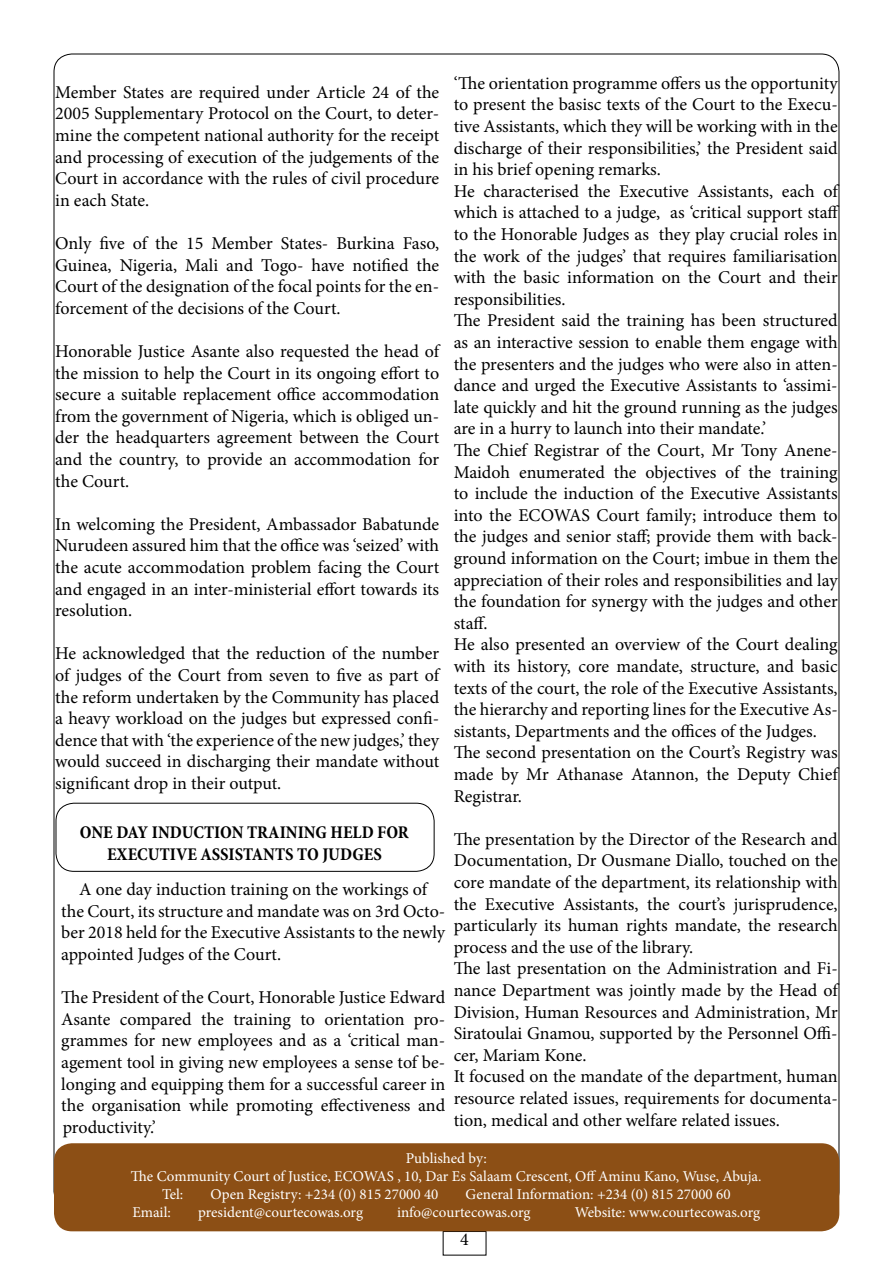
<style>
.page{position:relative;width:893px;height:1263px;background:#fff}
.page>*{position:absolute;margin:0;border:0;box-sizing:border-box;transform-origin:0 0}
.t1{font:18px/21.6px "Minion Pro";color:#000;text-align:justify}
.t2{font:700 condensed 18px/21.6px "Minion Pro";color:#000;text-align:center}
.t3{font:15px "Minion Pro";color:#fff}
</style>
<div class="page">
<div style="left:443px;top:1231px;width:43px;height:24px;border:1px solid #000"></div>
<div style="left:54px;top:1143px;width:785px;height:88px;background:#8c4f15;border-radius:18px"></div>
<div style="left:56px;top:803px;width:378px;height:68px;border:1px solid #000;border-radius:18px"></div>
<p class="t1" style="left:55px;top:81px;width:386px">Member States are required under Article 24 of the 2005 Supplementary Protocol on the Court, to deter&shy;mine the competent national authority for the receipt and processing of execution of the judgements of the Court in accordance with the rules of civil procedure in each State.</p>
<p class="t1" style="left:55px;top:233px;width:386px">Only five of the 15 Member States- Burkina Faso, Guinea, Nigeria, Mali and Togo- have notified the Court of the designation of the focal points for the en&shy;forcement of the decisions of the Court.</p>
<p class="t1" style="left:55px;top:341px;width:386px">Honorable Justice Asante also requested the head of the mission to help the Court in its ongoing effort to secure a suitable replacement office accommodation from the government of Nigeria, which is obliged un&shy;der the headquarters agreement between the Court and the country, to provide an accommodation for the Court.</p>
<p class="t1" style="left:55px;top:513px;width:386px">In welcoming the President, Ambassador Babatunde Nurudeen assured him that the office was ‘seized’ with the acute accommodation problem facing the Court and engaged in an inter-ministerial effort towards its resolution.</p>
<p class="t1" style="left:55px;top:643px;width:386px">He acknowledged that the reduction of the number of judges of the Court from seven to five as part of the reform undertaken by the Community has placed a heavy workload on the judges but expressed confi&shy;dence that with ‘the experience of the new judges,’ they would succeed in discharging their mandate without significant drop in their output.</p>
<p class="t2" style="left:80px;top:821px;width:330px">ONE DAY INDUCTION TRAINING HELD FOR<br>EXECUTIVE ASSISTANTS TO JUDGES</p>
<p class="t1" style="left:61px;top:879px;width:386px;text-align:left;text-indent:18px">A one day induction training on the workings of the Court, its structure and mandate was on 3rd Octo&shy;ber 2018 held for the Executive Assistants to the newly appointed Judges of the Court.</p>
<p class="t1" style="left:61px;top:987px;width:386px">The President of the Court, Honorable Justice Edward Asante compared the training to orientation pro&shy;grammes for new employees and as a ‘critical man&shy;agement tool in giving new employees a sense tof be&shy;longing and equipping them for a successful career in the organisation while promoting effectiveness and productivity.’</p>
<p class="t1" style="left:454px;top:72px;width:387px;text-align:left">‘The orientation programme offers us the opportunity to present the basisc texts of the Court to the Execu&shy;tive Assistants, which they will be working with in the discharge of their responsibilities,’ the President said in his brief opening remarks.<br>He characterised the Executive Assistants, each of which is attached to a judge, as ‘critical support staff to the Honorable Judges as they play crucial roles in the work of the judges’ that requires familiarisation with the basic information on the Court and their responsibilities.<br>The President said the training has been structured as an interactive session to enable them engage with the presenters and the judges who were also in atten&shy;dance and urged the Executive Assistants to ‘assimi&shy;late quickly and hit the ground running as the judges are in a hurry to launch into their mandate.’<br>The Chief Registrar of the Court, Mr Tony Anene-Maidoh enumerated the objectives of the training to include the induction of the Executive Assistants into the ECOWAS Court family; introduce them to the judges and senior staff; provide them with back&shy;ground information on the Court; imbue in them the appreciation of their roles and responsibilities and lay the foundation for synergy with the judges and other staff.<br>He also presented an overview of the Court dealing with its history, core mandate, structure, and basic texts of the court, the role of the Executive Assistants, the hierarchy and reporting lines for the Executive As&shy;sistants, Departments and the offices of the Judges.<br>The second presentation on the Court’s Registry was made by Mr Athanase Atannon, the Deputy Chief Registrar.</p>
<p class="t1" style="left:454px;top:828px;width:386px;text-align:left">The presentation by the Director of the Research and Documentation, Dr Ousmane Diallo, touched on the core mandate of the department, its relationship with the Executive Assistants, the court’s jurisprudence, particularly its human rights mandate, the research process and the use of the library.<br>The last presentation on the Administration and Fi&shy;nance Department was jointly made by the Head of Division, Human Resources and Administration, Mr Siratoulai Gnamou, supported by the Personnel Offi&shy;cer, Mariam Kone.<br>It focused on the mandate of the department, human resource related issues, requirements for documenta&shy;tion, medical and other welfare related issues.</p>
<p class="t3" style="left:406px;top:1148px;width:82px">Published by:</p>
<p class="t3" style="left:131px;top:1166px;width:632px">The Community Court of Justice, ECOWAS , 10, Dar Es Salaam Crescent, Off Aminu Kano, Wuse, Abuja.</p>
<p class="t3" style="left:162px;top:1184px;width:23px">Tel:</p>
<p class="t3" style="left:211px;top:1184px;width:229px">Open Registry: +234 (0) 815 27000 40</p>
<p class="t3" style="left:466px;top:1184px;width:266px">General Information: +234 (0) 815 27000 60</p>
<p class="t3" style="left:132px;top:1202px;width:40px">Email:</p>
<p class="t3" style="left:198px;top:1202px;width:166px">president@courtecowas.org</p>
<p class="t3" style="left:397px;top:1202px;width:135px">info@courtecowas.org</p>
<p class="t3" style="left:575px;top:1202px;width:187px">Website: www.courtecowas.org</p>
<p class="t1" style="left:460px;top:1228px;width:10px">4</p>
</div>
